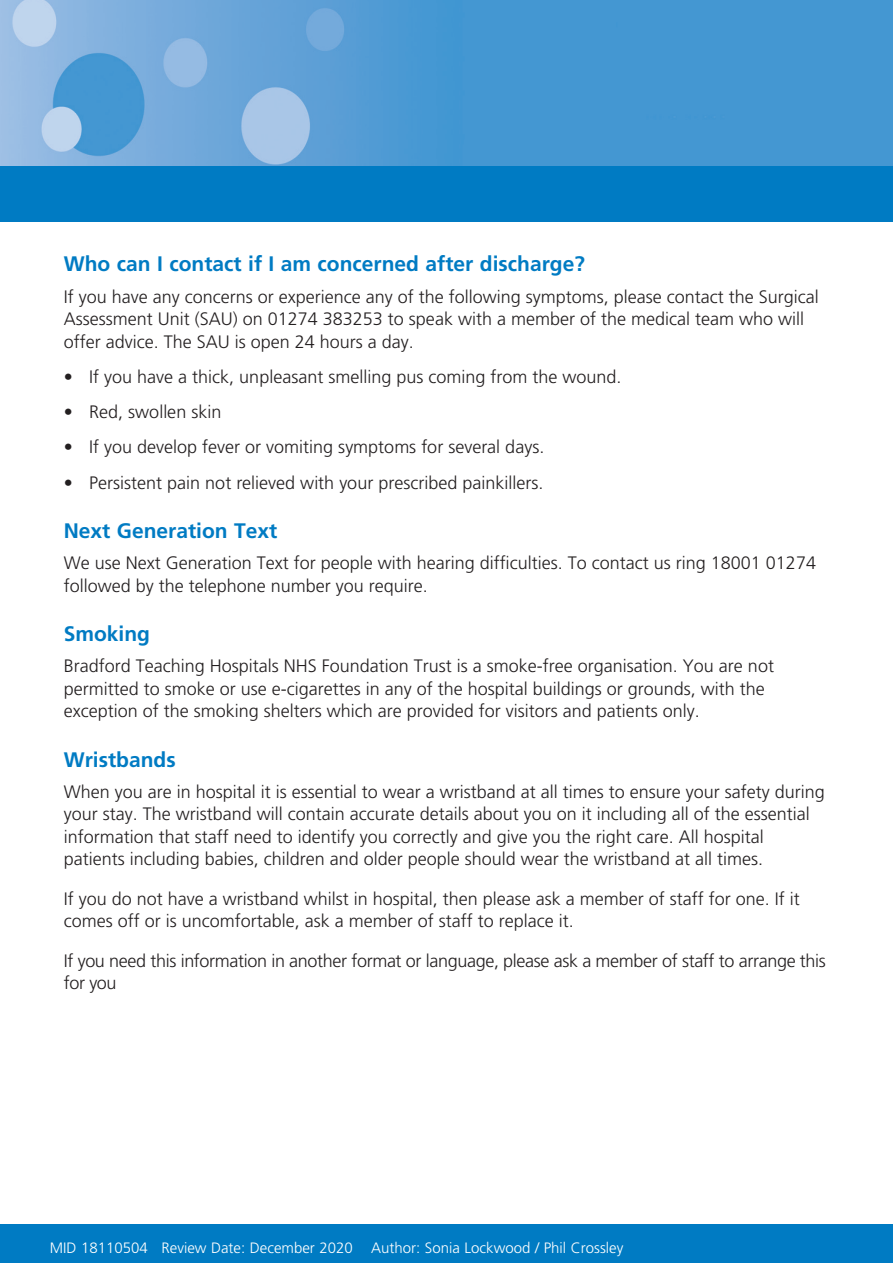
<style>
.page{position:relative;width:893px;height:1263px;background:#fff}
.page>*{position:absolute;margin:0;border:0;box-sizing:border-box;transform-origin:0 0}
.t1{font:700 21px "Frutiger";color:#007bc3}
.t2{font:300 18px/22.5px "Frutiger";color:#231f20}
.t3{font:300 18px/22.5px "Frutiger";letter-spacing:-.02em;color:#231f20}
.t4{font:300 15px "Frutiger";color:#fff}
</style>
<div class="page">
<div style="left:0;top:1225px;width:893px;height:38px;background:#007bc3"></div>
<img style="left:0;top:0;width:893px;height:167px">
<div style="left:0;top:167px;width:893px;height:55px;background:#007bc3"></div>
<p class="t1" style="left:64px;top:252px;width:523px">Who can I contact if I am concerned after discharge?</p>
<p class="t2" style="left:64px;top:285px;width:757px">If you have any concerns or experience any of the following symptoms, please contact the Surgical<br>Assessment Unit (SAU) on 01274 383253 to speak with a member of the medical team who will offer advice. The SAU is open 24 hours a day.</p>
<p class="t2" style="left:64px;top:365px;width:559px">• If you have a thick, unpleasant smelling pus coming from the wound.</p>
<p class="t2" style="left:64px;top:400px;width:159px">• Red, swollen skin</p>
<p class="t2" style="left:64px;top:436px;width:482px">• If you develop fever or vomiting symptoms for several days.</p>
<p class="t2" style="left:64px;top:471px;width:481px">• Persistent pain not relieved with your prescribed painkillers.</p>
<p class="t1" style="left:64px;top:518px;width:215px">Next Generation Text</p>
<p class="t2" style="left:64px;top:551px;width:754px">We use Next Generation Text for people with hearing difficulties. To contact us ring 18001 01274 followed by the telephone number you require.</p>
<p class="t1" style="left:64px;top:621px;width:88px">Smoking</p>
<p class="t2" style="left:64px;top:655px;width:712px">Bradford Teaching Hospitals NHS Foundation Trust is a smoke-free organisation. You are not permitted to smoke or use e-cigarettes in any of the hospital buildings or grounds, with the exception of the smoking shelters which are provided for visitors and patients only.</p>
<p class="t1" style="left:64px;top:747px;width:113px">Wristbands</p>
<p class="t2" style="left:64px;top:780px;width:763px">When you are in hospital it is essential to wear a wristband at all times to ensure your safety during your stay. The wristband will contain accurate details about you on it including all of the essential information that staff need to identify you correctly and give you the right care. All hospital patients including babies, children and older people should wear the wristband at all times.</p>
<p class="t2" style="left:64px;top:887px;width:738px">If you do not have a wristband whilst in hospital, then please ask a member of staff for one. If it comes off or is uncomfortable, ask a member of staff to replace it.</p>
<p class="t3" style="left:64px;top:949px;width:764px">If you need this information in another format or language, please ask a member of staff to arrange this for you</p>
<p class="t4" style="left:50px;top:1239px;width:575px">MID 18110504 Review Date: December 2020 Author: Sonia Lockwood / Phil Crossley</p>
</div>
